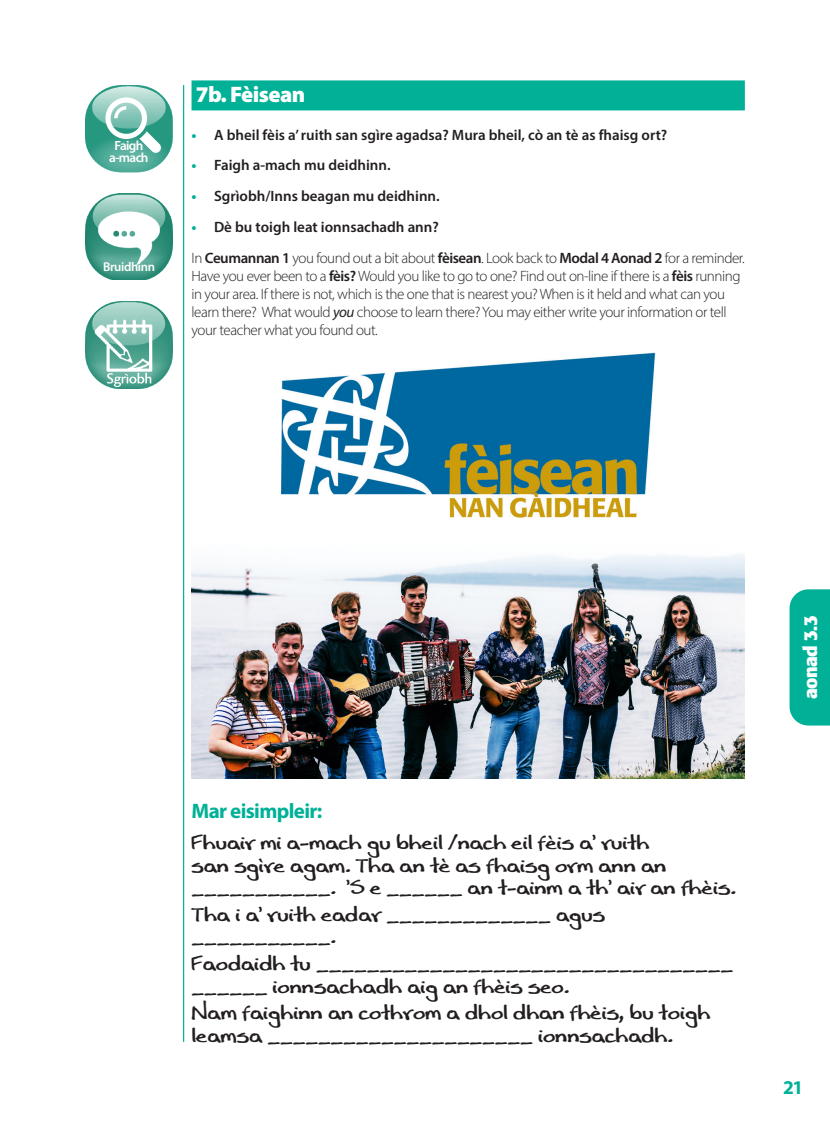
<style>
.page{position:relative;width:830px;height:1127px;background:#fff}
.page>*{position:absolute;margin:0;border:0;box-sizing:border-box;transform-origin:0 0}
.section_sub_1_line{font:900 22.5px "Myriad Pro";letter-spacing:-.025em;color:#fff}
.handwritting_14point{font:21px/22.5px "Nancys Hand";color:#231f20}
.Subhead_14pt{font:700 21px "Myriad Pro";letter-spacing:-.03em;color:#00b198}
.t1{font:700 19.5px "Myriad Pro";color:#00b198}
.t2{font:700 18.6px "Formata";letter-spacing:-.03em;color:#fff}
.body_english{font:300 15px/18px "Myriad Pro";letter-spacing:-.03em;color:#231f20}
.t3{font:600 15px "Myriad Pro";color:#231f20}
.body_gen{font:600 13.35px/11.7px "Myriad Pro";letter-spacing:-.05em;color:#fff;text-align:center}
.body_gen-2{font:600 12.75px "Myriad Pro";letter-spacing:-.03em;color:#fff}
.s1{font-weight:700;color:#00b198}
.s2{font-weight:600}
.s3{font-weight:400;font-style:italic}
</style>
<div class="page">
<hr style="left:183px;top:85px;width:1px;height:957px;background:#00b198">
<div style="left:191px;top:80px;width:553px;height:30px;background:#00b198"></div>
<img style="left:281px;top:352px;width:373px;height:165px">
<img style="left:191px;top:554px;width:553px;height:224px">
<img style="left:86px;top:301px;width:86px;height:87px">
<svg style="left:107px;top:373px;width:44px;height:14px"></svg>
<img style="left:86px;top:193px;width:86px;height:87px">
<img style="left:85px;top:86px;width:87px;height:86px">
<svg style="left:105px;top:97px;width:56px;height:56px"></svg>
<div style="left:789px;top:589px;width:40px;height:136px;background:#00b198"></div>
<p class="body_gen" style="left:109px;top:139px;width:41px">Faigh a-mach</p>
<p class="body_gen-2" style="left:103px;top:259px;width:53px">Bruidhinn</p>
<p class="section_sub_1_line" style="left:196px;top:79px;width:111px">7b. Fèisean</p>
<p class="t3" style="left:191px;top:125px;width:477px"><span class="s1">•</span> A bheil fèis a’ ruith san sgìre agadsa? Mura bheil, cò an tè as fhaisg ort?</p>
<p class="t3" style="left:191px;top:156px;width:200px"><span class="s1">•</span> Faigh a-mach mu deidhinn.</p>
<p class="t3" style="left:191px;top:187px;width:249px"><span class="s1">•</span> Sgrìobh/Inns beagan mu deidhinn.</p>
<p class="t3" style="left:191px;top:217px;width:249px"><span class="s1">•</span> Dè bu toigh leat ionnsachadh ann?</p>
<p class="body_english" style="left:191px;top:249px;width:554px">In <span class="s2">Ceumannan 1</span> you found out a bit about <span class="s2">fèisean</span>. Look back to <span class="s2">Modal 4 Aonad 2</span> for a reminder.<br>Have you ever been to a <span class="s2">fèis?</span> Would you like to go to one? Find out on-line if there is a <span class="s2">fèis</span> running in your area. If there is not, which is the one that is nearest you? When is it held and what can you learn there? What would <span class="s3">you</span> choose to learn there? You may either write your information or tell your teacher what you found out.</p>
<p class="Subhead_14pt" style="left:191px;top:797px;width:132px">Mar eisimpleir:</p>
<p class="handwritting_14point" style="left:191px;top:832px;width:545px">Fhuair mi a-mach gu bheil /nach eil fèis a’ ruith<br>san sgìre agam. Tha an tè as fhaisg orm ann an ___________. ’S e ______ an t-ainm a th’ air an fhèis.</p>
<p class="handwritting_14point" style="left:191px;top:904px;width:415px">Tha i a’ ruith eadar _____________ agus ___________.</p>
<p class="handwritting_14point" style="left:191px;top:953px;width:543px">Faodaidh tu _________________________________ ______ ionnsachadh aig an fhèis seo.</p>
<p class="handwritting_14point" style="left:191px;top:1003px;width:520px">Nam faighinn an cothrom a dhol dhan fhèis, bu toigh leamsa _____________________ ionnsachadh.</p>
<p class="t2" style="left:798px;top:699px;width:86px;rotate:-90deg">aonad 3.3</p>
<h3 class="t1" style="left:782px;top:1075px;width:22px">21</h3>
</div>
